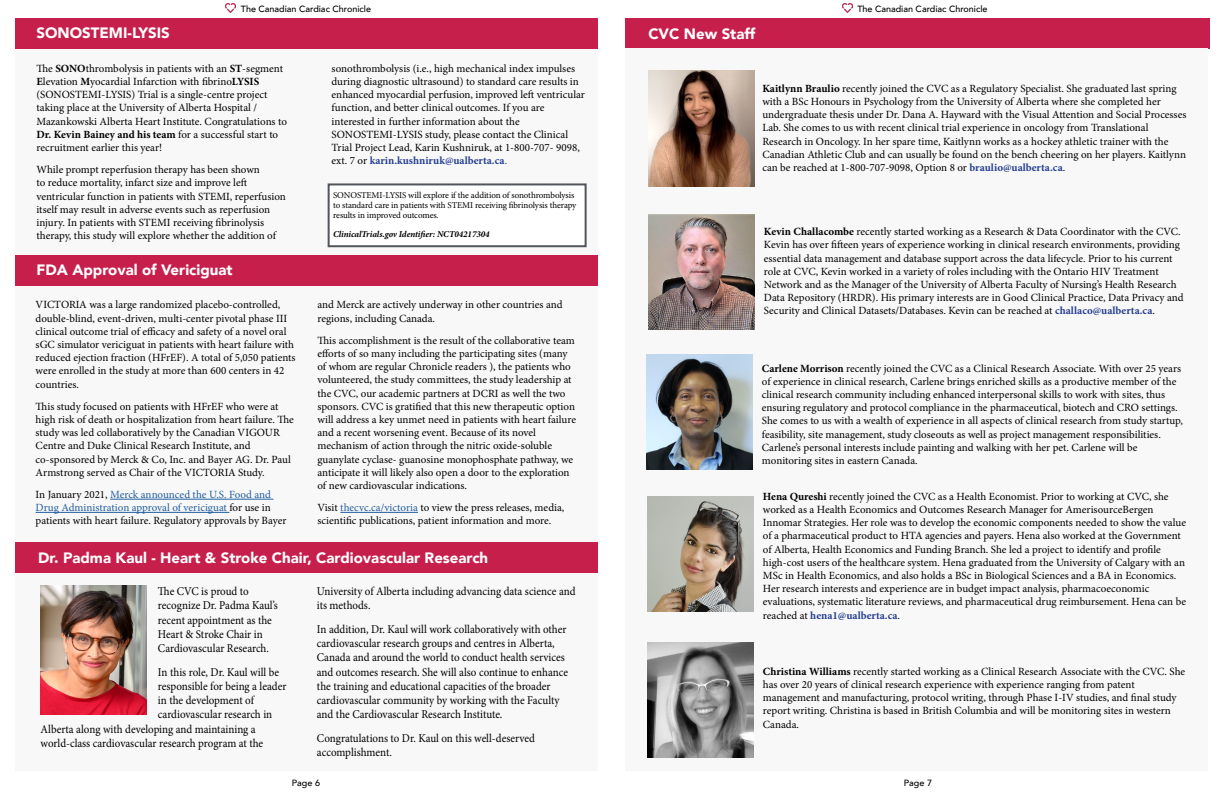
<style>
.page{position:relative;width:1224px;height:792px;background:#fff}
.page>*{position:absolute;margin:0;border:0;box-sizing:border-box;transform-origin:0 0}
.t1{font:900 15px "Avenir LT";color:#fff}
.t2{font:11.9px/14.3px "Minion Pro";color:#000;scale:.92 1}
.t3{font:11px/13.2px "Minion Pro";color:#000}
.t4{font:9px/10px "Minion Pro";letter-spacing:-.01em;color:#000}
.t5{font:500 9px "Avenir LT";color:#000}
.t6{font:italic 700 9px "Minion Pro";letter-spacing:-.01em;color:#000}
.s1{font-weight:700}
.s2{color:#215e9e}
.s3{font-weight:700;color:#25408f}
.s4{color:#25408f}
</style>
<div class="page">
<div style="left:625px;top:19px;width:584px;height:30px;background:#c61f4c"></div>
<div style="left:625px;top:49px;width:583px;height:722px;background:#f8f8f9"></div>
<img style="left:649px;top:71px;width:106px;height:115px">
<img style="left:649px;top:215px;width:106px;height:115px">
<img style="left:647px;top:355px;width:106px;height:115px">
<div style="left:15px;top:49px;width:583px;height:722px;background:#f8f8f9"></div>
<img style="left:41px;top:586px;width:106px;height:128px">
<img style="left:648px;top:497px;width:106px;height:115px">
<img style="left:648px;top:643px;width:106px;height:115px">
<div style="left:15px;top:19px;width:583px;height:30px;background:#c61f4c"></div>
<hr style="left:110px;top:499px;width:163px;height:1px;background:#215e9e">
<hr style="left:36px;top:512px;width:193px;height:1px;background:#215e9e">
<hr style="left:340px;top:512px;width:78px;height:1px;background:#215e9e">
<div style="left:328px;top:183px;width:259px;height:64px;background:#fff;border:2px solid #52555b"></div>
<div style="left:15px;top:543px;width:583px;height:30px;background:#c61f4c"></div>
<div style="left:15px;top:255px;width:583px;height:30px;background:#c61f4c"></div>
<svg style="left:842px;top:4px;width:10px;height:9px"></svg>
<svg style="left:226px;top:4px;width:10px;height:9px"></svg>
<h1 class="t1" style="left:37px;top:24px;width:135px">SONOSTEMI-LYSIS</h1>
<p class="t5" style="left:241px;top:3px;width:132px">The Canadian Cardiac Chronicle</p>
<p class="t3" style="left:36px;top:62px;width:252px">The <span class="s1">SONO</span>thrombolysis in patients with an <span class="s1">ST</span>-segment <span class="s1">E</span>levation <span class="s1">M</span>yocardial Infarction with fibrino<span class="s1">LYSIS </span>(SONOSTEMI-LYSIS) Trial is a single-centre project taking place at the University of Alberta Hospital / Mazankowski Alberta Heart Institute. Congratulations to <span class="s1">Dr. Kevin Bainey and his team</span> for a successful start to recruitment earlier this year!</p>
<p class="t3" style="left:36px;top:163px;width:251px">While prompt reperfusion therapy has been shown<br>to reduce mortality, infarct size and improve left ventricular function in patients with STEMI, reperfusion itself may result in adverse events such as reperfusion injury. In patients with STEMI receiving fibrinolysis therapy, this study will explore whether the addition of</p>
<h1 class="t1" style="left:36px;top:260px;width:198px">FDA Approval of Vericiguat</h1>
<p class="t3" style="left:36px;top:298px;width:261px">VICTORIA was a large randomized placebo-controlled, double-blind, event-driven, multi-center pivotal phase III clinical outcome trial of efficacy and safety of a novel oral sGC simulator vericiguat in patients with heart failure with reduced ejection fraction (HFrEF). A total of 5,050 patients were enrolled in the study at more than 600 centers in 42 countries.</p>
<p class="t3" style="left:36px;top:400px;width:260px">This study focused on patients with HFrEF who were at high risk of death or hospitalization from heart failure. The study was led collaboratively by the Canadian VIGOUR Centre and Duke Clinical Research Institute, and co-sponsored by Merck &amp; Co, Inc. and Bayer AG. Dr. Paul Armstrong served as Chair of the VICTORIA Study.</p>
<p class="t3" style="left:36px;top:488px;width:252px">In January 2021, <span class="s2">Merck announced the U.S. Food and<br>Drug Administration approval of vericiguat</span> for use in patients with heart failure. Regulatory approvals by Bayer</p>
<p class="t3" style="left:332px;top:62px;width:255px">sonothrombolysis (i.e., high mechanical index impulses during diagnostic ultrasound) to standard care results in enhanced myocardial perfusion, improved left ventricular function, and better clinical outcomes. If you are interested in further information about the SONOSTEMI-LYSIS study, please contact the Clinical Trial Project Lead, Karin Kushniruk, at 1-800-707- 9098, ext. 7 or <span class="s3">karin.kushniruk@ualberta.ca</span><span class="s4">.</span></p>
<p class="t4" style="left:333px;top:191px;width:245px">SONOSTEMI-LYSIS will explore if the addition of sonothrombolysis to standard care in patients with STEMI receiving fibrinolysis therapy results in improved outcomes.</p>
<p class="t6" style="left:333px;top:228px;width:158px">ClinicalTrials.gov Identifier: NCT04217304</p>
<p class="t3" style="left:317px;top:298px;width:247px">and Merck are actively underway in other countries and regions, including Canada.</p>
<p class="t3" style="left:317px;top:334px;width:260px">This accomplishment is the result of the collaborative team efforts of so many including the participating sites (many of whom are regular Chronicle readers ), the patients who volunteered, the study committees, the study leadership at the CVC, our academic partners at DCRI as well the two sponsors. CVC is gratified that this new therapeutic option will address a key unmet need in patients with heart failure and a recent worsening event. Because of its novel mechanism of action through the nitric oxide-soluble guanylate cyclase- guanosine monophosphate pathway, we anticipate it will likely also open a door to the exploration of new cardiovascular indications.</p>
<p class="t3" style="left:317px;top:501px;width:248px">Visit <span class="s2">thecvc.ca/victoria</span> to view the press releases, media, scientific publications, patient information and more.</p>
<h1 class="t1" style="left:38px;top:549px;width:452px">Dr. Padma Kaul - Heart &amp; Stroke Chair, Cardiovascular Research</h1>
<p class="t2" style="left:158px;top:584px;width:132px">The CVC is proud to recognize Dr. Padma Kaul’s recent appointment as the<br>Heart &amp; Stroke Chair in<br>Cardiovascular Research.</p>
<p class="t2" style="left:158px;top:665px;width:133px">In this role, Dr. Kaul will be</p>
<p class="t2" style="left:158px;top:679px;width:141px">responsible for being a leader</p>
<p class="t2" style="left:158px;top:693px;width:106px">in the development of</p>
<p class="t2" style="left:158px;top:708px;width:126px">cardiovascular research in</p>
<p class="t2" style="left:41px;top:722px;width:235px">Alberta along with developing and maintaining a</p>
<p class="t2" style="left:41px;top:736px;width:244px">world-class cardiovascular research program at the</p>
<p class="t2" style="left:317px;top:584px;width:283px">University of Alberta including advancing data science and its methods.</p>
<p class="t2" style="left:317px;top:622px;width:275px">In addition, Dr. Kaul will work collaboratively with other cardiovascular research groups and centres in Alberta, Canada and around the world to conduct health services and outcomes research. She will also continue to enhance the training and educational capacities of the broader cardiovascular community by working with the Faculty and the Cardiovascular Research Institute.</p>
<p class="t2" style="left:317px;top:731px;width:239px">Congratulations to Dr. Kaul on this well-deserved accomplishment.</p>
<p class="t5" style="left:292px;top:777px;width:30px">Page 6</p>
<h1 class="t1" style="left:648px;top:24px;width:108px">CVC New Staff</h1>
<p class="t5" style="left:857px;top:4px;width:132px">The Canadian Cardiac Chronicle</p>
<p class="t3" style="left:762px;top:82px;width:426px"><span class="s1">Kaitlynn Braulio</span> recently joined the CVC as a Regulatory Specialist. She graduated last spring with a BSc Honours in Psychology from the University of Alberta where she completed her undergraduate thesis under Dr. Dana A. Hayward with the Visual Attention and Social Processes Lab. She comes to us with recent clinical trial experience in oncology from Translational Research in Oncology. In her spare time, Kaitlynn works as a hockey athletic trainer with the Canadian Athletic Club and can usually be found on the bench cheering on her players. Kaitlynn can be reached at 1-800-707-9098, Option 8 or <span class="s3">braulio@ualberta.ca</span>.</p>
<p class="t3" style="left:764px;top:225px;width:421px"><span class="s1">Kevin Challacombe</span> recently started working as a Research &amp; Data Coordinator with the CVC.<br>Kevin has over fifteen years of experience working in clinical research environments, providing essential data management and database support across the data lifecycle. Prior to his current role at CVC, Kevin worked in a variety of roles including with the Ontario HIV Treatment Network and as the Manager of the University of Alberta Faculty of Nursing’s Health Research Data Repository (HRDR). His primary interests are in Good Clinical Practice, Data Privacy and Security and Clinical Datasets/Databases. Kevin can be reached at <span class="s3">challaco@ualberta.ca</span>.</p>
<p class="t3" style="left:762px;top:362px;width:423px"><span class="s1">Carlene Morrison</span> recently joined the CVC as a Clinical Research Associate. With over 25 years of experience in clinical research, Carlene brings enriched skills as a productive member of the clinical research community including enhanced interpersonal skills to work with sites, thus ensuring regulatory and protocol compliance in the pharmaceutical, biotech and CRO settings.<br>She comes to us with a wealth of experience in all aspects of clinical research from study startup, feasibility, site management, study closeouts as well as project management responsibilities.<br>Carlene’s personal interests include painting and walking with her pet. Carlene will be monitoring sites in eastern Canada.</p>
<p class="t3" style="left:763px;top:490px;width:425px"><span class="s1">Hena Qureshi</span> recently joined the CVC as a Health Economist. Prior to working at CVC, she worked as a Health Economics and Outcomes Research Manager for AmerisourceBergen Innomar Strategies. Her role was to develop the economic components needed to show the value of a pharmaceutical product to HTA agencies and payers. Hena also worked at the Government of Alberta, Health Economics and Funding Branch. She led a project to identify and profile high-cost users of the healthcare system. Hena graduated from the University of Calgary with an MSc in Health Economics, and also holds a BSc in Biological Sciences and a BA in Economics.<br>Her research interests and experience are in budget impact analysis, pharmacoeconomic evaluations, systematic literature reviews, and pharmaceutical drug reimbursement. Hena can be reached at <span class="s3">hena1@ualberta.ca</span>.</p>
<p class="t3" style="left:763px;top:665px;width:424px"><span class="s1">Christina Williams</span> recently started working as a Clinical Research Associate with the CVC. She has over 20 years of clinical research experience with experience ranging from patent management and manufacturing, protocol writing, through Phase I-IV studies, and final study report writing. Christina is based in British Columbia and will be monitoring sites in western Canada.</p>
<p class="t5" style="left:904px;top:777px;width:30px">Page 7</p>
</div>
